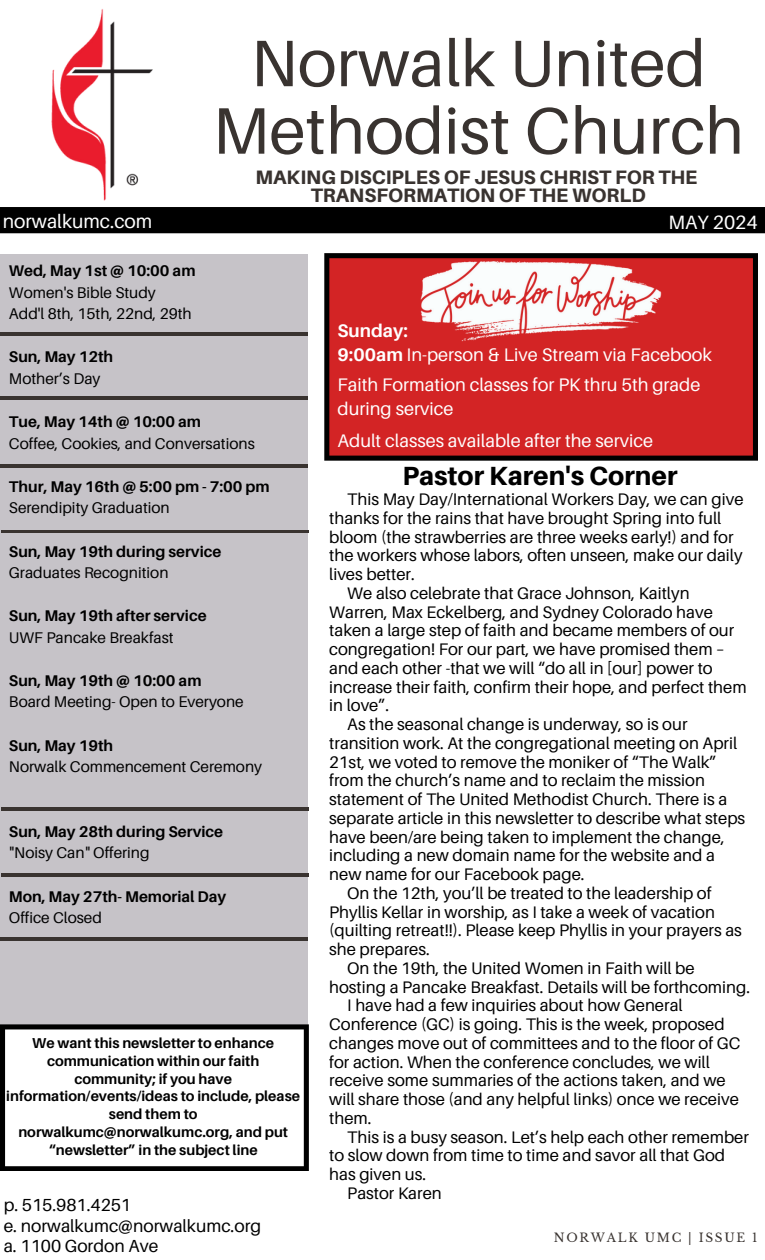
<style>
.page{position:relative;width:765px;height:1260px;background:#fff}
.page>*{position:absolute;margin:0;border:0;box-sizing:border-box;transform-origin:0 0}
.t1{font:65.75px/67.5px "Aileron";color:#393330;text-align:center}
.t2{font:800 26.38px "Aileron";color:#000}
.t3{font:800 19.5px/17.8px "Aileron";color:#393330;text-align:center}
.t4{font:19.25px "Aileron";color:#fff}
.t5{font:18.25px/23.6px "Aileron";color:#fff}
.t6{font:17.5px/20.6px "Aileron";color:#000}
.t7{font:16.75px "Aileron";color:#000}
.t8{font:700 15.5px/21.5px "Aileron";color:#000}
.t9{font:15.5px/21.5px "Aileron";color:#000}
.t10{font:700 14.38px/17.8px "Aileron";color:#000;text-align:center}
.t11{font:12.12px "Libre Baskerville";letter-spacing:.14em;color:#393330}
.s1{font-weight:700}
.s2{font-weight:400}
</style>
<div class="page">
<svg style="left:324px;top:253px;width:434px;height:208px;fill:#d32425"></svg>
<img style="left:418px;top:253px;width:246px;height:93px">
<img style="left:51px;top:9px;width:102px;height:192px">
<div style="left:0;top:207px;width:765px;height:26px;background:#000"></div>
<div style="left:1px;top:255px;width:307px;height:769px;background:#c6c3c8"></div>
<hr style="left:1px;top:397px;width:307px;height:2px;background:#393330">
<hr style="left:0;top:332px;width:307px;height:3px;background:#393330">
<hr style="left:1px;top:938px;width:307px;height:3px;background:#393330">
<hr style="left:0;top:464px;width:307px;height:3px;background:#393330">
<hr style="left:1px;top:874px;width:308px;height:3px;background:#393330">
<svg style="left:0;top:1024px;width:309px;height:147px"></svg>
<hr style="left:1px;top:808px;width:308px;height:3px;background:#393330">
<hr style="left:1px;top:530px;width:308px;height:3px;background:#393330">
<h4 class="t1" style="left:213px;top:28px;width:533px">Norwalk United<br>Methodist Church</h4>
<h4 class="t3" style="left:256px;top:168px;width:443px">MAKING DISCIPLES OF JESUS CHRIST FOR THE<br>TRANSFORMATION OF THE WORLD</h4>
<h5 class="t4" style="left:3px;top:210px;width:151px">norwalkumc.com</h5>
<h5 class="t4" style="left:669px;top:210px;width:91px">MAY 2024</h5>
<h5 class="t9" style="left:9px;top:260px;width:188px"><span class="s1">Wed, May 1st @ 10:00 am<br></span>Women's Bible Study<br>Add'l 8th, 15th, 22nd, 29th</h5>
<h5 class="t8" style="left:9px;top:346px;width:106px">Sun, May 12th<br><span class="s2">Mother’s Day</span></h5>
<h5 class="t9" style="left:9px;top:411px;width:247px"><span class="s1">Tue, May 14th @ 10:00 am<br></span>Coffee, Cookies, and Conversations</h5>
<h5 class="t8" style="left:9px;top:475px;width:262px">Thur, May 16th @ 5:00 pm - 7:00 pm<br><span class="s2">Serendipity Graduation</span></h5>
<h5 class="t8" style="left:9px;top:540px;width:214px">Sun, May 19th during service<br><span class="s2">Graduates Recognition</span></h5>
<h5 class="t8" style="left:9px;top:605px;width:199px">Sun, May 19th after service<br><span class="s2">UWF Pancake Breakfast</span></h5>
<h5 class="t9" style="left:9px;top:669px;width:236px"><span class="s1">Sun, May 19th @ 10:00 am<br></span>Board Meeting- Open to Everyone</h5>
<h5 class="t9" style="left:9px;top:734px;width:255px"><span class="s1">Sun, May 19th<br></span>Norwalk Commencement Ceremony</h5>
<h3 class="t5" style="left:338px;top:319px;width:376px"><span class="s1">Sunday:<br>9:00am</span> In-person &amp; Live Stream via Facebook</h3>
<p class="t5" style="left:338px;top:373px;width:364px">Faith Formation classes for PK thru 5th grade during service</p>
<h4 class="t5" style="left:338px;top:428px;width:317px">Adult classes available after the service</h4>
<h2 class="t2" style="left:402px;top:459px;width:277px">Pastor Karen's Corner</h2>
<h2 class="t7" style="left:347px;top:489px;width:398px">This May Day/International Workers Day, we can give</h2>
<h2 class="t7" style="left:329px;top:508px;width:394px">thanks for the rains that have brought Spring into full</h2>
<h2 class="t7" style="left:329px;top:526px;width:406px">bloom (the strawberries are three weeks early!) and for</h2>
<h2 class="t7" style="left:329px;top:545px;width:415px">the workers whose labors, often unseen, make our daily</h2>
<h2 class="t7" style="left:329px;top:564px;width:87px">lives better.</h2>
<h2 class="t7" style="left:347px;top:583px;width:344px">We also celebrate that Grace Johnson, Kaitlyn</h2>
<h2 class="t7" style="left:329px;top:601px;width:385px">Warren, Max Eckelberg, and Sydney Colorado have</h2>
<h2 class="t7" style="left:329px;top:620px;width:407px">taken a large step of faith and became members of our</h2>
<h2 class="t7" style="left:329px;top:639px;width:397px">congregation! For our part, we have promised them –</h2>
<h2 class="t7" style="left:329px;top:658px;width:385px">and each other -that we will “do all in [our] power to</h2>
<h2 class="t7" style="left:329px;top:676px;width:419px">increase their faith, confirm their hope, and perfect them</h2>
<h2 class="t7" style="left:329px;top:695px;width:61px">in love”.</h2>
<h2 class="t7" style="left:347px;top:714px;width:342px">As the seasonal change is underway, so is our</h2>
<h2 class="t7" style="left:329px;top:733px;width:409px">transition work. At the congregational meeting on April</h2>
<h2 class="t7" style="left:329px;top:751px;width:389px">21st, we voted to remove the moniker of “The Walk”</h2>
<h2 class="t7" style="left:329px;top:770px;width:377px">from the church’s name and to reclaim the mission</h2>
<h2 class="t7" style="left:329px;top:789px;width:400px">statement of The United Methodist Church. There is a</h2>
<h2 class="t7" style="left:329px;top:808px;width:418px">separate article in this newsletter to describe what steps</h2>
<h2 class="t7" style="left:329px;top:826px;width:397px">have been/are being taken to implement the change,</h2>
<h2 class="t7" style="left:329px;top:845px;width:387px">including a new domain name for the website and a</h2>
<h2 class="t7" style="left:329px;top:864px;width:257px">new name for our Facebook page.</h2>
<h2 class="t7" style="left:347px;top:883px;width:366px">On the 12th, you’ll be treated to the leadership of</h2>
<h2 class="t7" style="left:329px;top:901px;width:387px">Phyllis Kellar in worship, as I take a week of vacation</h2>
<h2 class="t7" style="left:329px;top:920px;width:414px">(quilting retreat!!). Please keep Phyllis in your prayers as</h2>
<h2 class="t7" style="left:329px;top:939px;width:102px">she prepares.</h2>
<h2 class="t7" style="left:347px;top:958px;width:349px">On the 19th, the United Women in Faith will be</h2>
<h2 class="t7" style="left:329px;top:976px;width:422px">hosting a Pancake Breakfast. Details will be forthcoming.</h2>
<h2 class="t7" style="left:347px;top:995px;width:337px">I have had a few inquiries about how General</h2>
<h2 class="t7" style="left:329px;top:1014px;width:397px">Conference (GC) is going. This is the week, proposed</h2>
<h2 class="t7" style="left:329px;top:1033px;width:413px">changes move out of committees and to the floor of GC</h2>
<h2 class="t7" style="left:329px;top:1051px;width:382px">for action. When the conference concludes, we will</h2>
<h2 class="t7" style="left:329px;top:1070px;width:398px">receive some summaries of the actions taken, and we</h2>
<h2 class="t7" style="left:329px;top:1089px;width:411px">will share those (and any helpful links) once we receive</h2>
<h2 class="t7" style="left:329px;top:1108px;width:44px">them.</h2>
<h2 class="t7" style="left:347px;top:1126px;width:403px">This is a busy season. Let’s help each other remember</h2>
<h2 class="t7" style="left:329px;top:1145px;width:397px">to slow down from time to time and savor all that God</h2>
<h2 class="t7" style="left:329px;top:1164px;width:99px">has given us.</h2>
<h2 class="t7" style="left:347px;top:1183px;width:96px">Pastor Karen</h2>
<h4 class="t11" style="left:554px;top:1231px;width:205px">NORWALK UMC | ISSUE 1</h4>
<p class="t8" style="left:9px;top:820px;width:216px">Sun, May 28th during Service <span class="s2">"Noisy Can" Offering</span></p>
<p class="t8" style="left:9px;top:885px;width:219px">Mon, May 27th- Memorial Day<br><span class="s2">Office Closed</span></p>
<h5 class="t10" style="left:6px;top:1034px;width:295px">We want this newsletter to enhance communication within our faith community; if you have information/events/ideas to include, please send them to norwalkumc@norwalkumc.org, and put “newsletter” in the subject line</h5>
<p class="t6" style="left:4px;top:1194px;width:259px">p. 515.981.4251<br>e. norwalkumc@norwalkumc.org a. 1100 Gordon Ave</p>
</div>
